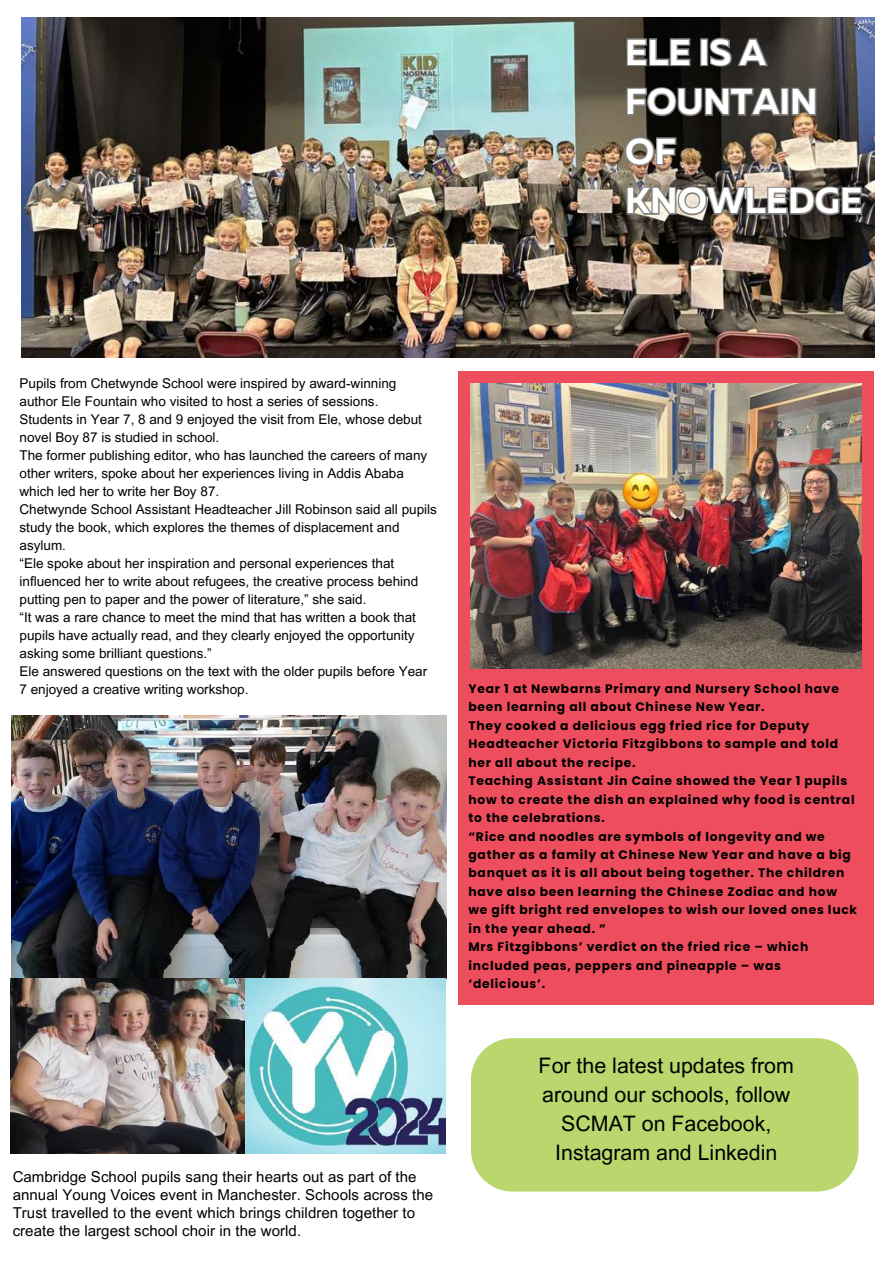
<style>
.page{position:relative;width:894px;height:1264px;background:#fff}
.page>*{position:absolute;margin:0;border:0;box-sizing:border-box;transform-origin:0 0}
.t1{font:700 36px/49.5px "Muller";color:#fff}
.t2{font:21.3px/29.2px "Arial MT Pro";color:#000;text-align:center}
.t3{font:15px/18px "Arial MT Pro";letter-spacing:.005em;color:#000}
.t4{font:13.5px/18px "Arial MT Pro";color:#000}
.t5{font:700 12.3px/18.5px "Poppins";letter-spacing:.06em;color:#000}
</style>
<div class="page">
<img style="left:22px;top:18px;width:851px;height:339px">
<div style="left:458px;top:371px;width:415px;height:633px;background:#ee4d5e"></div>
<img style="left:471px;top:383px;width:390px;height:285px">
<div style="left:471px;top:1038px;width:387px;height:153px;background:#b9d76d"></div>
<img style="left:11px;top:715px;width:435px;height:263px">
<img style="left:11px;top:978px;width:235px;height:175px">
<img style="left:246px;top:978px;width:199px;height:175px">
<svg style="left:625px;top:33px;width:144px;height:35px;background:#3e3d3b"></svg>
<svg style="left:625px;top:82px;width:192px;height:36px;background:#4c4a46"></svg>
<svg style="left:623px;top:135px;width:54px;height:32px;background:#6f655a"></svg>
<img style="left:625px;top:184px;width:238px;height:33px">
<h1 class="t1" style="left:625px;top:30px;width:238px">ELE IS A<br>FOUNTAIN<br>OF<br>KNOWLEDGE</h1>
<p class="t4" style="left:20px;top:375px;width:419px">Pupils from Chetwynde School were inspired by award-winning author Ele Fountain who visited to host a series of sessions.<br>Students in Year 7, 8 and 9 enjoyed the visit from Ele, whose debut novel Boy 87 is studied in school.<br>The former publishing editor, who has launched the careers of many other writers, spoke about her experiences living in Addis Ababa which led her to write her Boy 87.<br>Chetwynde School Assistant Headteacher Jill Robinson said all pupils study the book, which explores the themes of displacement and asylum.<br>“Ele spoke about her inspiration and personal experiences that influenced her to write about refugees, the creative process behind putting pen to paper and the power of literature,” she said.<br>“It was a rare chance to meet the mind that has written a book that pupils have actually read, and they clearly enjoyed the opportunity asking some brilliant questions.”<br>Ele answered questions on the text with the older pupils before Year 7 enjoyed a creative writing workshop.</p>
<p class="t3" style="left:13px;top:1169px;width:422px">Cambridge School pupils sang their hearts out as part of the annual Young Voices event in Manchester. Schools across the Trust travelled to the event which brings children together to create the largest school choir in the world.</p>
<p class="t5" style="left:468px;top:679px;width:390px">Year 1 at Newbarns Primary and Nursery School have been learning all about Chinese New Year.<br>They cooked a delicious egg fried rice for Deputy Headteacher Victoria Fitzgibbons to sample and told her all about the recipe.<br>Teaching Assistant Jin Caine showed the Year 1 pupils how to create the dish an explained why food is central to the celebrations.<br>“Rice and noodles are symbols of longevity and we gather as a family at Chinese New Year and have a big banquet as it is all about being together. The children have also been learning the Chinese Zodiac and how we gift bright red envelopes to wish our loved ones luck in the year ahead. ”<br>Mrs Fitzgibbons’ verdict on the fried rice – which included peas, peppers and pineapple – was ‘delicious’.</p>
<h2 class="t2" style="left:538px;top:1053px;width:257px">For the latest updates from around our schools, follow<br>SCMAT on Facebook,<br>Instagram and Linkedin</h2>
</div>
